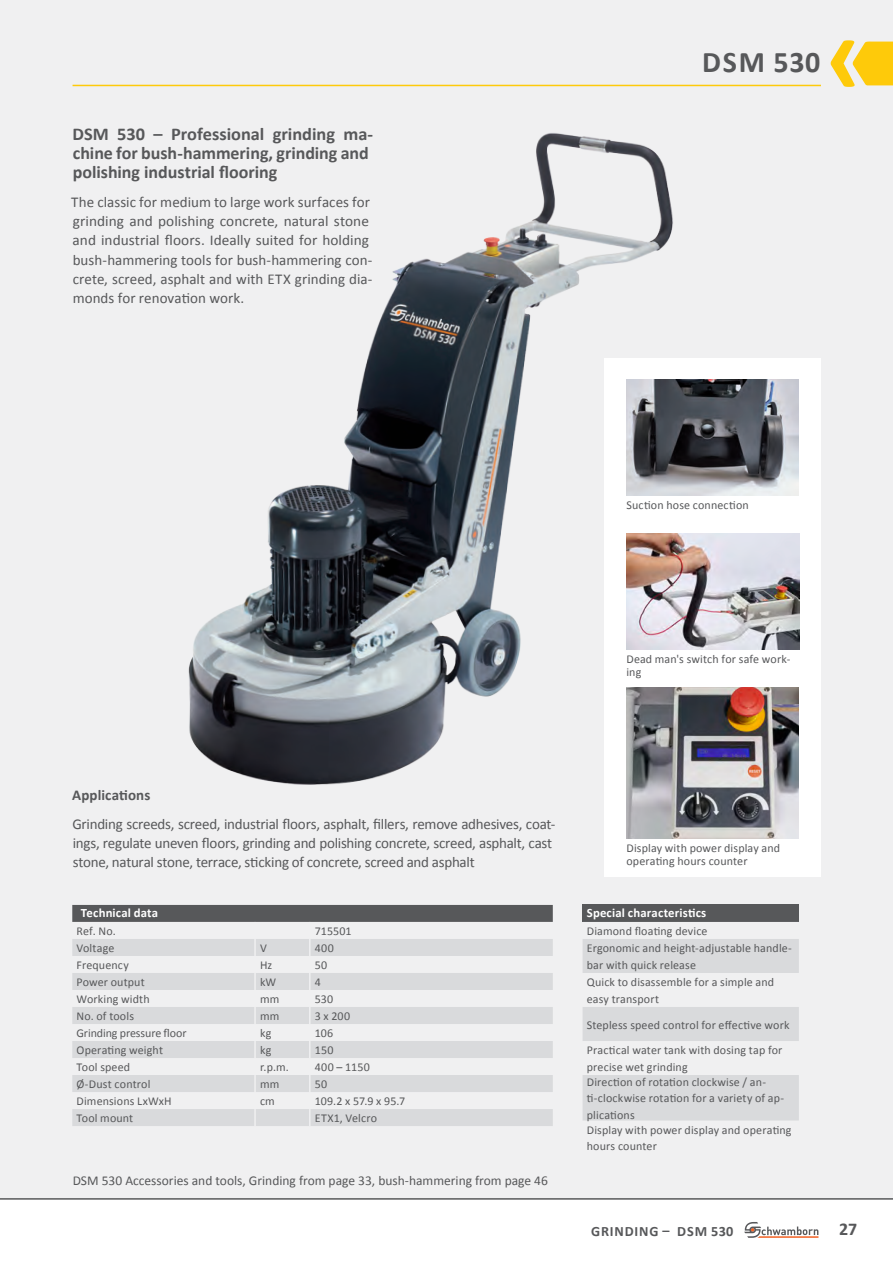
<style>
.page{position:relative;width:893px;height:1263px;background:#fff}
.page>*{position:absolute;margin:0;border:0;box-sizing:border-box;transform-origin:0 0}
.t1{font:700 30px "Calibri";letter-spacing:.04em;color:#57585a}
.t2{font:700 18px/19.2px "Calibri";color:#57585a}
.t3{font:15px/19.2px "Calibri";color:#57585a}
.t4{font:700 15px "Calibri";letter-spacing:.005em;color:#57585a}
.t5{font:700 14.25px "Calibri";letter-spacing:.06em;color:#57585a}
.t6{font:13.5px "Calibri";color:#57585a}
.t7{font:700 12.75px "Calibri";letter-spacing:.01em;color:#fff}
.t8{font:12px/17px "Calibri";letter-spacing:.01em;color:#57585a}
.t9{font:12px "Calibri";letter-spacing:-.01em;color:#57585a}
</style>
<div class="page">
<div style="left:0;top:0;width:893px;height:1199px;background:#f0f0f1"></div>
<svg style="left:0;top:1198px;width:893px;height:40px"></svg>
<svg style="left:744px;top:1222px;width:74px;height:16px"></svg>
<div style="left:605px;top:358px;width:216px;height:519px;background:#fff"></div>
<div style="left:583px;top:905px;width:216px;height:17px;background:#57585a"></div>
<svg style="left:583px;top:1120px;width:216px;height:1px"></svg>
<svg style="left:583px;top:939px;width:216px;height:181px"></svg>
<svg style="left:72px;top:905px;width:481px;height:221px"></svg>
<img style="left:188px;top:133px;width:498px;height:702px">
<img style="left:626px;top:534px;width:174px;height:115px">
<img style="left:626px;top:688px;width:173px;height:150px">
<img style="left:626px;top:380px;width:172px;height:115px">
<svg style="left:831px;top:40px;width:62px;height:47px"></svg>
<hr style="left:73px;top:85px;width:748px;height:1px;background:#feca0a">
<h2 class="t2" style="left:73px;top:125px;width:302px">DSM 530 – Professional grinding ma&shy;chine for bush-hammering, grinding and polishing industrial flooring</h2>
<p class="t3" style="left:71px;top:193px;width:303px">The classic for medium to large work surfaces for grinding and polishing concrete, natural stone and industrial floors. Ideally suited for holding bush-hammering tools for bush-hammering con&shy;crete, screed, asphalt and with ETX grinding dia&shy;monds for renovation work.</p>
<h1 class="t1" style="left:702px;top:43px;width:120px">DSM 530</h1>
<p class="t8" style="left:626px;top:496px;width:124px">Suction hose connection</p>
<p class="t8" style="left:626px;top:652px;width:165px;line-height:13.5px">Dead man's switch for safe work&shy;ing</p>
<p class="t4" style="left:72px;top:786px;width:80px">Applications</p>
<p class="t3" style="left:72px;top:814px;width:485px">Grinding screeds, screed, industrial floors, asphalt, fillers, remove adhesives, coat&shy;ings, regulate uneven floors, grinding and polishing concrete, screed, asphalt, cast stone, natural stone, terrace, sticking of concrete, screed and asphalt</p>
<p class="t7" style="left:81px;top:905px;width:79px">Technical data</p>
<p class="t8" style="left:77px;top:922px;width:41px">Ref. No.</p>
<p class="t8" style="left:315px;top:922px;width:38px">715501</p>
<p class="t8" style="left:77px;top:939px;width:39px">Voltage</p>
<p class="t8" style="left:260px;top:939px;width:8px">V</p>
<p class="t8" style="left:315px;top:939px;width:21px">400</p>
<p class="t8" style="left:77px;top:956px;width:54px">Frequency</p>
<p class="t8" style="left:260px;top:956px;width:14px">Hz</p>
<p class="t8" style="left:315px;top:956px;width:14px">50</p>
<p class="t8" style="left:77px;top:973px;width:70px">Power output</p>
<p class="t8" style="left:260px;top:973px;width:18px">kW</p>
<p class="t8" style="left:315px;top:973px;width:8px">4</p>
<p class="t8" style="left:77px;top:990px;width:75px">Working width</p>
<p class="t8" style="left:260px;top:990px;width:21px">mm</p>
<p class="t8" style="left:315px;top:990px;width:20px">530</p>
<p class="t8" style="left:77px;top:1007px;width:59px">No. of tools</p>
<p class="t8" style="left:260px;top:1007px;width:21px">mm</p>
<p class="t8" style="left:315px;top:1007px;width:37px">3 x 200</p>
<p class="t9" style="left:77px;top:1025px;width:112px">Grinding pressure floor</p>
<p class="t8" style="left:260px;top:1024px;width:13px">kg</p>
<p class="t8" style="left:315px;top:1024px;width:20px">106</p>
<p class="t8" style="left:77px;top:1041px;width:88px">Operating weight</p>
<p class="t8" style="left:260px;top:1041px;width:13px">kg</p>
<p class="t8" style="left:315px;top:1041px;width:20px">150</p>
<p class="t8" style="left:77px;top:1058px;width:55px">Tool speed</p>
<p class="t8" style="left:260px;top:1058px;width:30px">r.p.m.</p>
<p class="t8" style="left:315px;top:1058px;width:57px">400 – 1150</p>
<p class="t8" style="left:77px;top:1075px;width:75px">Ø-Dust control</p>
<p class="t8" style="left:260px;top:1075px;width:21px">mm</p>
<p class="t8" style="left:315px;top:1075px;width:14px">50</p>
<p class="t8" style="left:77px;top:1092px;width:97px">Dimensions LxWxH</p>
<p class="t8" style="left:260px;top:1092px;width:16px">cm</p>
<p class="t8" style="left:315px;top:1092px;width:92px">109.2 x 57.9 x 95.7</p>
<p class="t8" style="left:77px;top:1109px;width:58px">Tool mount</p>
<p class="t8" style="left:315px;top:1109px;width:64px">ETX1, Velcro</p>
<p class="t6" style="left:73px;top:1172px;width:477px">DSM 530 Accessories and tools, Grinding from page 33, bush-hammering from page 46</p>
<p class="t8" style="left:626px;top:841px;width:155px;line-height:13.5px">Display with power display and operating hours counter</p>
<p class="t7" style="left:587px;top:905px;width:121px">Special characteristics</p>
<p class="t8" style="left:587px;top:922px;width:207px">Diamond floating device<br>Ergonomic and height-adjustable handle&shy;bar with quick release<br>Quick to disassemble for a simple and easy transport</p>
<p class="t8" style="left:587px;top:1012px;width:204px;line-height:25.8px">Stepless speed control for effective work<br>Practical water tank with dosing tap for</p>
<p class="t8" style="left:587px;top:1059px;width:181px;line-height:15px">precise wet grinding<br>Direction of rotation clockwise / an-</p>
<p class="t8" style="left:587px;top:1090px;width:199px;line-height:16.5px">ti-clockwise rotation for a variety of ap&shy;plications</p>
<p class="t8" style="left:587px;top:1121px;width:206px;line-height:16.5px">Display with power display and operating hours counter</p>
<p class="t5" style="left:591px;top:1222px;width:144px">GRINDING – DSM 530</p>
<h2 class="t2" style="left:839px;top:1219px;width:20px">27</h2>
</div>
